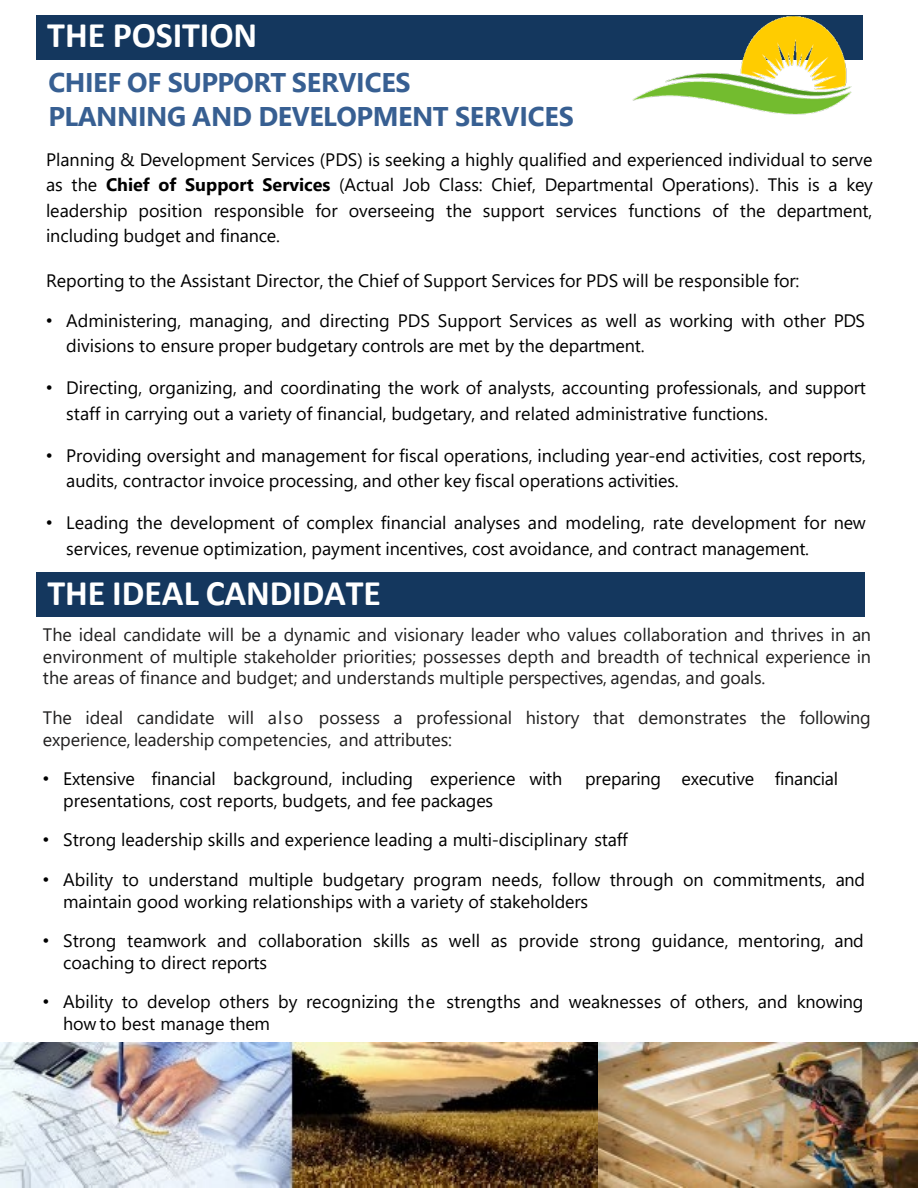
<style>
.page{position:relative;width:918px;height:1188px;background:#fff}
.page>*{position:absolute;margin:0;border:0;box-sizing:border-box;transform-origin:0 0}
.t1{font:700 36px "Calibri";letter-spacing:-.005em;color:#fff}
.t2{font:700 27px "Segoe UI";letter-spacing:-.015em;color:#375f92}
.t3{font:18px/25.5px "Segoe UI";color:#000}
.t4{font:18px/21.6px "Segoe UI";color:#201f1f;text-align:justify}
.s1{font-weight:700}
.s2{font-family:"Arial"}
</style>
<div class="page">
<div style="left:36px;top:15px;width:827px;height:45px;background:#14375e"></div>
<div style="left:37px;top:573px;width:828px;height:44px;background:#14375e"></div>
<img style="left:0;top:1042px;width:611px;height:145px">
<img style="left:598px;top:1043px;width:320px;height:145px">
<img style="left:632px;top:16px;width:220px;height:99px">
<h2 class="t1" style="left:47px;top:10px;width:211px">THE POSITION</h2>
<p class="t2" style="left:48px;top:57px;width:364px">CHIEF OF SUPPORT SERVICES</p>
<p class="t2" style="left:48px;top:91px;width:527px">PLANNING AND DEVELOPMENT SERVICES</p>
<p class="t3" style="left:46px;top:145px;width:828px;text-align:justify">Planning &amp; Development Services (PDS) is seeking a highly qualified and experienced individual to serve as the <span class="s1">Chief of Support Services</span> (Actual Job Class: Chief, Departmental Operations). This is a key leadership position responsible for overseeing the support services functions of the department, including budget and finance.</p>
<p class="t3" style="left:46px;top:266px;width:755px">Reporting to the Assistant Director, the Chief of Support Services for PDS will be responsible for:</p>
<p class="t3" style="left:66px;top:306px;width:800px;text-indent:-20px"><span class="s2">•</span> Administering, managing, and directing PDS Support Services as well as working with other PDS divisions to ensure proper budgetary controls are met by the department.</p>
<p class="t3" style="left:66px;top:374px;width:801px;text-indent:-20px"><span class="s2">•</span> Directing, organizing, and coordinating the work of analysts, accounting professionals, and support staff in carrying out a variety of financial, budgetary, and related administrative functions.</p>
<p class="t3" style="left:66px;top:441px;width:801px;text-indent:-20px"><span class="s2">•</span> Providing oversight and management for fiscal operations, including year-end activities, cost reports, audits, contractor invoice processing, and other key fiscal operations activities.</p>
<p class="t3" style="left:66px;top:509px;width:801px;text-indent:-20px"><span class="s2">•</span> Leading the development of complex financial analyses and modeling, rate development for new services, revenue optimization, payment incentives, cost avoidance, and contract management.</p>
<p class="t1" style="left:47px;top:568px;width:335px">THE IDEAL CANDIDATE</p>
<p class="t4" style="left:43px;top:622px;width:830px">The ideal candidate will be a dynamic and visionary leader who values collaboration and thrives in an environment of multiple stakeholder priorities; possesses depth and breadth of technical experience in the areas of finance and budget; and understands multiple perspectives, agendas, and goals.</p>
<p class="t4" style="left:43px;top:705px;width:829px">The ideal candidate will also possess a professional history that demonstrates the following experience, leadership competencies, and attributes:</p>
<p class="t3" style="left:43px;top:764px;width:521px"><span class="s2">•</span> Extensive financial background, including experience with</p>
<p class="t3" style="left:585px;top:764px;width:255px">preparing executive financial</p>
<p class="t3" style="left:63px;top:786px;width:432px">presentations, cost reports, budgets, and fee packages</p>
<p class="t3" style="left:43px;top:826px;width:587px"><span class="s2">•</span> Strong leadership skills and experience leading a multi-disciplinary staff</p>
<p class="t3" style="left:63px;top:867px;width:803px;line-height:21.6px;text-indent:-20px"><span class="s2">•</span> Ability to understand multiple budgetary program needs, follow through on commitments, and maintain good working relationships with a variety of stakeholders</p>
<p class="t3" style="left:63px;top:928px;width:802px;line-height:21.6px;text-indent:-20px"><span class="s2">•</span> Strong teamwork and collaboration skills as well as provide strong guidance, mentoring, and coaching to direct reports</p>
<p class="t3" style="left:63px;top:990px;width:802px;line-height:21.6px;text-indent:-20px"><span class="s2">•</span> Ability to develop others by recognizing the strengths and weaknesses of others, and knowing how to best manage them</p>
</div>
